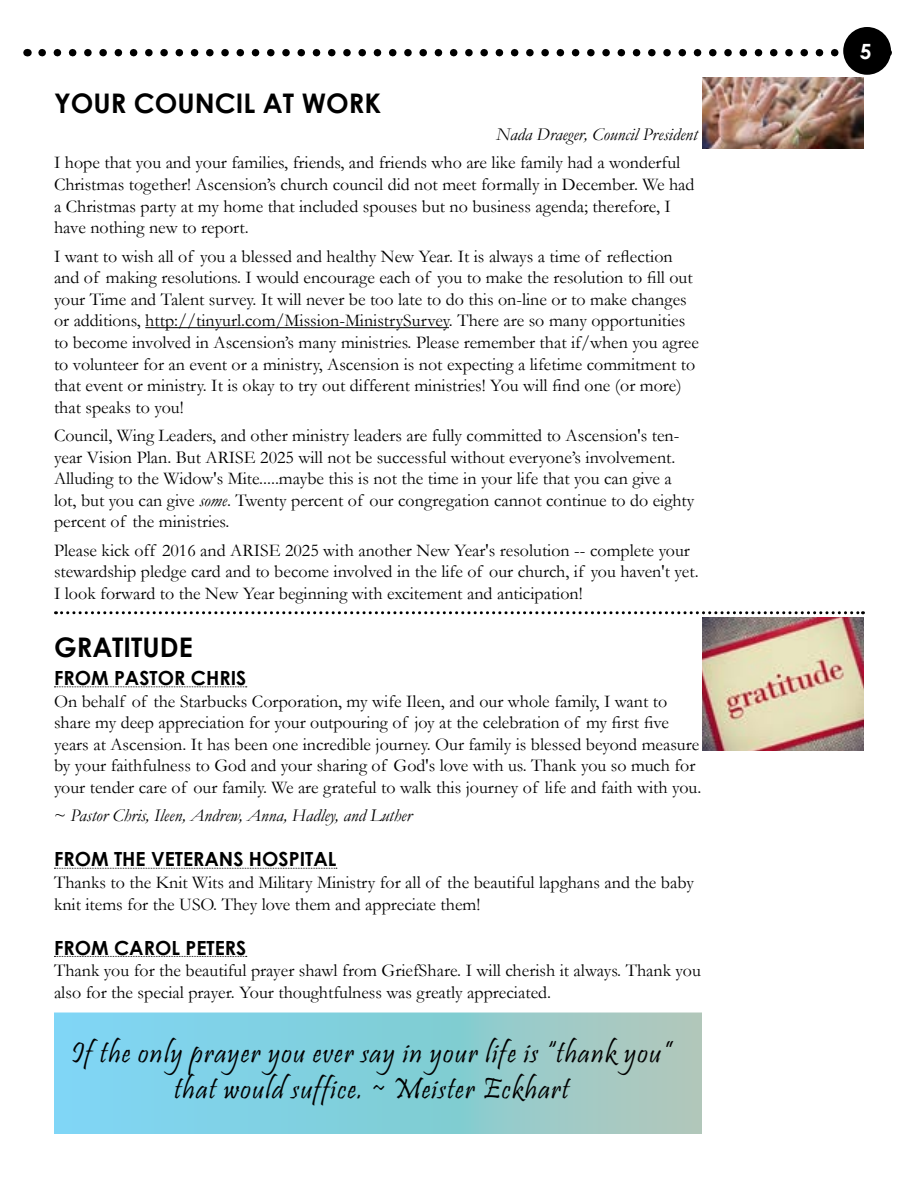
<style>
.page{position:relative;width:918px;height:1188px;background:#fff}
.page>*{position:absolute;margin:0;border:0;box-sizing:border-box;transform-origin:0 0}
.t1{font:30px/36px "Pristina";letter-spacing:.04em;color:#000;text-align:center}
.Article_Title{font:700 27px "Century Gothic";color:#000}
.t2{font:700 21px "Century Gothic";color:#fff}
.t3{font:700 19.5px "Century Gothic";color:#000}
.t4{font:18px/21.6px "Garamond";color:#000}
.Signature_Line{font:italic 18px "Garamond";color:#000}
.s1{font-style:italic}
.s2{font-style:normal}
</style>
<div class="page">
<svg style="left:42px;top:49px;width:797px;height:7px"></svg>
<div style="left:843px;top:27px;width:48px;height:48px;background:#000;border-radius:50%"></div>
<svg style="left:56px;top:611px;width:807px;height:3px"></svg>
<hr style="left:145px;top:327px;width:304px;height:1px;background:#000">
<svg style="left:54px;top:686px;width:193px;height:1px"></svg>
<svg style="left:54px;top:868px;width:283px;height:1px"></svg>
<svg style="left:54px;top:956px;width:193px;height:1px"></svg>
<img style="left:702px;top:618px;width:162px;height:133px">
<svg style="left:57px;top:1015px;width:642px;height:116px;background:#8bced8"></svg>
<img style="left:702px;top:78px;width:162px;height:71px">
<p class="Article_Title" style="left:54px;top:83px;width:329px">YOUR COUNCIL AT WORK</p>
<p class="Signature_Line" style="left:496px;top:122px;width:203px">Nada Draeger, Council President</p>
<p class="t4" style="left:54px;top:151px;width:642px">I hope that you and your families, friends, and friends who are like family had a wonderful Christmas together! Ascension’s church council did not meet formally in December. We had a Christmas party at my home that included spouses but no business agenda; therefore, I have nothing new to report.</p>
<p class="t4" style="left:54px;top:245px;width:646px">I want to wish all of you a blessed and healthy New Year. It is always a time of reflection and of making resolutions. I would encourage each of you to make the resolution to fill out your Time and Talent survey. It will never be too late to do this on-line or to make changes or additions, http://tinyurl.com/Mission-MinistrySurvey. There are so many opportunities to become involved in Ascension’s many ministries. Please remember that if/when you agree to volunteer for an event or a ministry, Ascension is not expecting a lifetime commitment to that event or ministry. It is okay to try out different ministries! You will find one (or more) that speaks to you!</p>
<p class="t4" style="left:54px;top:424px;width:642px">Council, Wing Leaders, and other ministry leaders are fully committed to Ascension's ten&shy;year Vision Plan. But ARISE 2025 will not be successful without everyone’s involvement.<br>Alluding to the Widow's Mite.....maybe this is not the time in your life that you can give a lot, but you can give <span class="s1">some</span>. Twenty percent of our congregation cannot continue to do eighty percent of the ministries.</p>
<p class="t4" style="left:54px;top:539px;width:646px">Please kick off 2016 and ARISE 2025 with another New Year's resolution -- complete your stewardship pledge card and to become involved in the life of our church, if you haven't yet.<br>I look forward to the New Year beginning with excitement and anticipation!</p>
<p class="Article_Title" style="left:54px;top:626px;width:140px">GRATITUDE</p>
<p class="t3" style="left:54px;top:663px;width:194px">FROM PASTOR CHRIS</p>
<p class="t4" style="left:54px;top:690px;width:649px">On behalf of the Starbucks Corporation, my wife Ileen, and our whole family, I want to share my deep appreciation for your outpouring of joy at the celebration of my first five years at Ascension. It has been one incredible journey. Our family is blessed beyond measure by your faithfulness to God and your sharing of God's love with us. Thank you so much for your tender care of our family. We are grateful to walk this journey of life and faith with you.</p>
<p class="Signature_Line" style="left:54px;top:804px;width:360px"><span class="s2">~</span> Pastor Chris, Ileen, Andrew, Anna, Hadley, and Luther</p>
<p class="t3" style="left:54px;top:845px;width:284px">FROM THE VETERANS HOSPITAL</p>
<p class="t4" style="left:54px;top:871px;width:641px">Thanks to the Knit Wits and Military Ministry for all of the beautiful lapghans and the baby knit items for the USO. They love them and appreciate them!</p>
<p class="t3" style="left:54px;top:933px;width:194px">FROM CAROL PETERS</p>
<p class="t4" style="left:54px;top:959px;width:648px">Thank you for the beautiful prayer shawl from GriefShare. I will cherish it always. Thank you also for the special prayer. Your thoughtfulness was greatly appreciated.</p>
<p class="t1" style="left:71px;top:1038px;width:602px">If the only prayer you ever say in your life is “thank you” that would suffice. ~ Meister Eckhart</p>
<p class="t2" style="left:860px;top:35px;width:13px">5</p>
</div>
